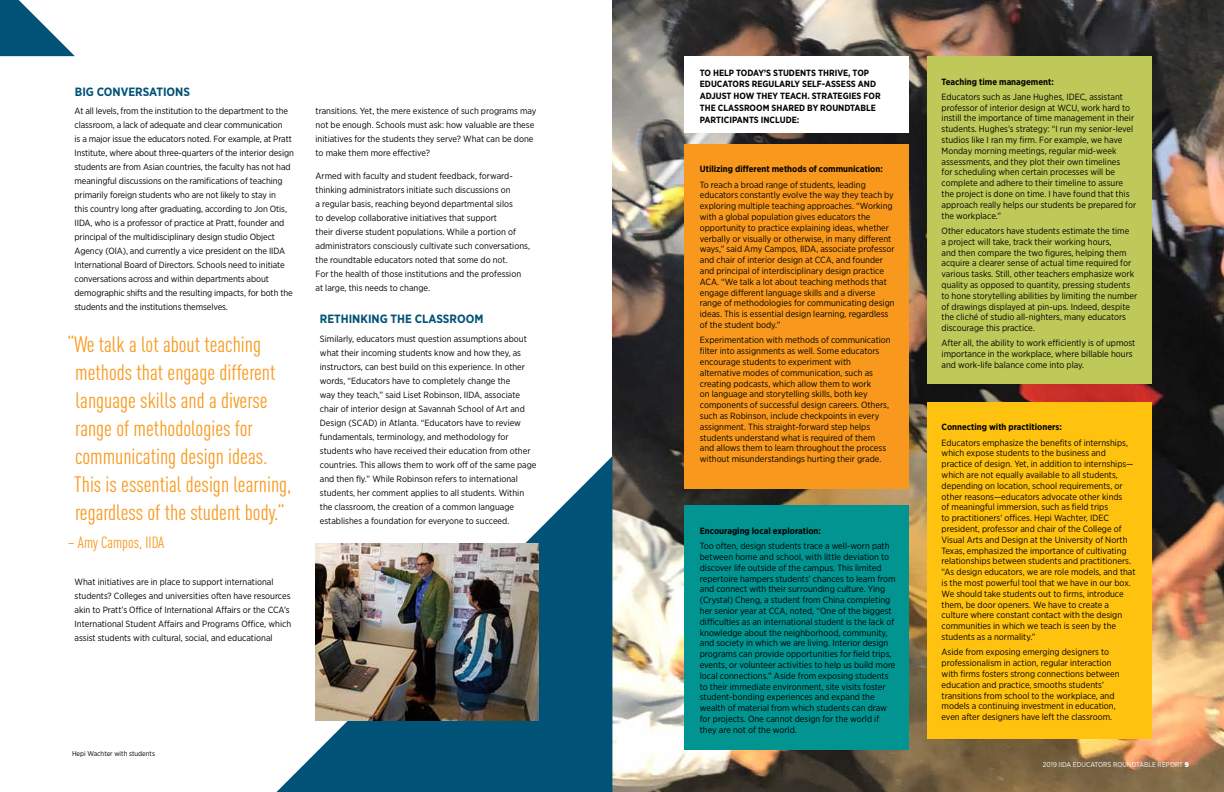
<style>
.page{position:relative;width:1224px;height:792px;background:#fff}
.page>*{position:absolute;margin:0;border:0;box-sizing:border-box;transform-origin:0 0}
.t1{font:condensed 22px/28px "DINOT";color:#f8991d}
.t2{font:condensed 16px "DINOT";color:#f8991d}
.t3{font:700 12px "Gotham Narrow";color:#005276}
.t4{font:9px/10.8px "Gotham Narrow";color:#000}
.t5{font:700 9px/12px "Gotham Narrow";color:#000}
.t6{font:7px "Gotham Narrow";color:#fff}
.t7{font:7px "Gotham Narrow";color:#000}
.s1{font-weight:900}
</style>
<div class="page">
<img style="left:612px;top:0;width:612px;height:792px">
<svg style="left:0;top:0;width:75px;height:56px"></svg>
<div style="left:684px;top:144px;width:225px;height:344px;background:#f8991d"></div>
<div style="left:684px;top:56px;width:225px;height:76px;background:#fff"></div>
<div style="left:684px;top:505px;width:225px;height:245px;background:#019491"></div>
<div style="left:927px;top:56px;width:225px;height:328px;background:#bfc95a"></div>
<div style="left:927px;top:402px;width:225px;height:337px;background:#fec20f"></div>
<svg style="left:277px;top:456px;width:335px;height:336px;fill:#005276"></svg>
<img style="left:316px;top:543px;width:223px;height:177px">
<h3 class="t3" style="left:75px;top:84px;width:117px">BIG CONVERSATIONS</h3>
<p class="t4" style="left:75px;top:104px;width:221px;line-height:14px">At all levels, from the institution to the department to the classroom, a lack of adequate and clear communication<br>is a major issue the educators noted. For example, at Pratt Institute, where about three-quarters of the interior design students are from Asian countries, the faculty has not had meaningful discussions on the ramifications of teaching primarily foreign students who are not likely to stay in<br>this country long after graduating, according to Jon Otis, IIDA, who is a professor of practice at Pratt, founder and principal of the multidisciplinary design studio Object Agency (OlA), and currently a vice president on the IIDA International Board of Directors. Schools need to initiate conversations across and within departments about demographic shifts and the resulting impacts, for both the students and the institutions themselves.</p>
<h1 class="t1" style="left:74px;top:329px;width:219px;text-indent:-7px">“We talk a lot about teaching methods that engage different language skills and a diverse range of methodologies for communicating design ideas.<br>This is essential design learning, regardless of the student body.”</h1>
<h2 class="t2" style="left:68px;top:532px;width:98px">– Amy Campos, IIDA</h2>
<p class="t4" style="left:75px;top:575px;width:218px;line-height:14px">What initiatives are in place to support international students? Colleges and universities often have resources akin to Pratt’s Office of International Affairs or the CCA’s International Student Affairs and Programs Office, which assist students with cultural, social, and educational</p>
<p class="t4" style="left:316px;top:104px;width:222px;line-height:14px">transitions. Yet, the mere existence of such programs may not be enough. Schools must ask: how valuable are these initiatives for the students they serve? What can be done to make them more effective?</p>
<p class="t4" style="left:316px;top:169px;width:216px;line-height:14px">Armed with faculty and student feedback, forward&shy;thinking administrators initiate such discussions on<br>a regular basis, reaching beyond departmental silos<br>to develop collaborative initiatives that support<br>their diverse student populations. While a portion of administrators consciously cultivate such conversations, the roundtable educators noted that some do not.<br>For the health of those institutions and the profession at large, this needs to change.</p>
<h3 class="t3" style="left:320px;top:311px;width:165px">RETHINKING THE CLASSROOM</h3>
<p class="t4" style="left:320px;top:331px;width:218px;line-height:14px">Similarly, educators must question assumptions about what their incoming students know and how they, as instructors, can best build on this experience. In other words, “Educators have to completely change the<br>way they teach,” said Liset Robinson, IIDA, associate chair of interior design at Savannah School of Art and Design (SCAD) in Atlanta. “Educators have to review fundamentals, terminology, and methodology for students who have received their education from other countries. This allows them to work off of the same page and then fly.” While Robinson refers to international students, her comment applies to all students. Within the classroom, the creation of a common language establishes a foundation for everyone to succeed.</p>
<p class="t7" style="left:72px;top:749px;width:85px">Hepi Wachter with students</p>
<p class="t5" style="left:700px;top:66px;width:182px">TO HELP TODAY’S STUDENTS THRIVE, TOP EDUCATORS REGULARLY SELF-ASSESS AND ADJUST HOW THEY TEACH. STRATEGIES FOR THE CLASSROOM SHARED BY ROUNDTABLE PARTICIPANTS INCLUDE:</p>
<p class="t5" style="left:700px;top:163px;width:184px">Utilizing different methods of communication:</p>
<p class="t4" style="left:700px;top:179px;width:196px">To reach a broad range of students, leading educators constantly evolve the way they teach by exploring multiple teaching approaches. “Working with a global population gives educators the opportunity to practice explaining ideas, whether verbally or visually or otherwise, in many different ways,” said Amy Campos, IIDA, associate professor and chair of interior design at CCA, and founder and principal of interdisciplinary design practice ACA. “We talk a lot about teaching methods that engage different language skills and a diverse range of methodologies for communicating design ideas. This is essential design learning, regardless of the student body.”</p>
<p class="t4" style="left:700px;top:335px;width:192px">Experimentation with methods of communication filter into assignments as well. Some educators encourage students to experiment with alternative modes of communication, such as creating podcasts, which allow them to work<br>on language and storytelling skills, both key components of successful design careers. Others, such as Robinson, include checkpoints in every assignment. This straight-forward step helps students understand what is required of them and allows them to learn throughout the process without misunderstandings hurting their grade.</p>
<p class="t5" style="left:700px;top:525px;width:123px">Encouraging local exploration:</p>
<p class="t4" style="left:700px;top:540px;width:197px">Too often, design students trace a well-worn path between home and school, with little deviation to discover life outside of the campus. This limited repertoire hampers students’ chances to learn from and connect with their surrounding culture. Ying (Crystal) Cheng, a student from China completing her senior year at CCA, noted, “One of the biggest difficulties as an international student is the lack of knowledge about the neighborhood, community, and society in which we are living. Interior design programs can provide opportunities for field trips, events, or volunteer activities to help us build more local connections.” Aside from exposing students to their immediate environment, site visits foster student-bonding experiences and expand the wealth of material from which students can draw for projects. One cannot design for the world if they are not of the world.</p>
<p class="t5" style="left:942px;top:75px;width:114px">Teaching time management:</p>
<p class="t4" style="left:942px;top:91px;width:196px">Educators such as Jane Hughes, IDEC, assistant professor of interior design at WCU, work hard to instill the importance of time management in their students. Hughes’s strategy: “I run my senior-level studios like I ran my firm. For example, we have Monday morning meetings, regular mid-week assessments, and they plot their own timelines<br>for scheduling when certain processes will be complete and adhere to their timeline to assure the project is done on time. I have found that this approach really helps our students be prepared for the workplace.”</p>
<p class="t4" style="left:942px;top:225px;width:197px">Other educators have students estimate the time<br>a project will take, track their working hours,<br>and then compare the two figures, helping them acquire a clearer sense of actual time required for various tasks. Still, other teachers emphasize work quality as opposed to quantity, pressing students to hone storytelling abilities by limiting the number of drawings displayed at pin-ups. Indeed, despite the cliché of studio all-nighters, many educators discourage this practice.</p>
<p class="t4" style="left:942px;top:338px;width:195px">After all, the ability to work efficiently is of upmost importance in the workplace, where billable hours and work-life balance come into play.</p>
<p class="t5" style="left:942px;top:421px;width:122px">Connecting with practitioners:</p>
<p class="t4" style="left:942px;top:437px;width:196px">Educators emphasize the benefits of internships, which expose students to the business and practice of design. Yet, in addition to internships— which are not equally available to all students, depending on location, school requirements, or other reasons—educators advocate other kinds<br>of meaningful immersion, such as field trips<br>to practitioners’ offices. Hepi Wachter, IDEC president, professor and chair of the College of Visual Arts and Design at the University of North Texas, emphasized the importance of cultivating relationships between students and practitioners. “As design educators, we are role models, and that is the most powerful tool that we have in our box.<br>We should take students out to firms, introduce them, be door openers. We have to create a culture where constant contact with the design communities in which we teach is seen by the students as a normality.”</p>
<p class="t4" style="left:942px;top:647px;width:179px">Aside from exposing emerging designers to professionalism in action, regular interaction with firms fosters strong connections between education and practice, smooths students’ transitions from school to the workplace, and models a continuing investment in education, even after designers have left the classroom.</p>
<p class="t6" style="left:1043px;top:760px;width:147px">2019 IIDA EDUCATORS ROUNDTABLE REPORT <span class="s1">9</span></p>
</div>
